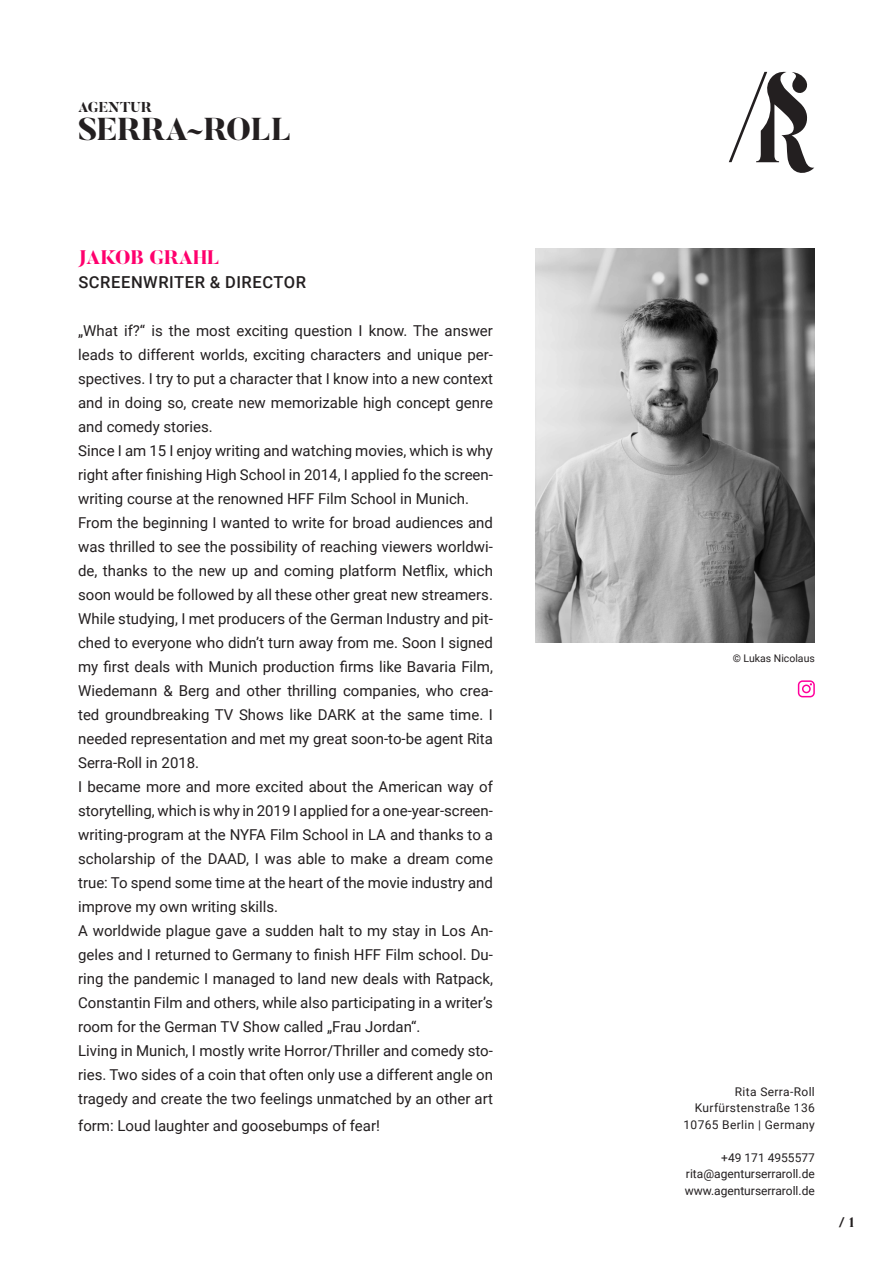
<style>
.page{position:relative;width:893px;height:1263px;background:#fff}
.page>*{position:absolute;margin:0;border:0;box-sizing:border-box;transform-origin:0 0}
.t1{font:800 31.5px "Butler";letter-spacing:-.01em;color:#231f20}
.t2{font:800 19.5px "Butler";color:#ff006d}
.t3{font:500 16.5px "Roboto";letter-spacing:.035em;color:#231f20}
.t4{font:15px/24px "Roboto";color:#231f20;text-align:justify}
.t5{font:800 14.25px "Butler";color:#231f20}
.t6{font:800 13.5px "Butler";color:#231f20}
.t7{font:12px/16.5px "Roboto";color:#231f20}
.t8{font:12px "Roboto";letter-spacing:.03em;color:#231f20}
.t9{font:10.5px "Roboto";color:#231f20}
</style>
<div class="page">
<img style="left:535px;top:249px;width:280px;height:393px">
<svg style="left:729px;top:72px;width:85px;height:101px"></svg>
<svg style="left:798px;top:680px;width:17px;height:17px"></svg>
<p class="t5" style="left:78px;top:98px;width:75px">AGENTUR</p>
<p class="t1" style="left:78px;top:109px;width:215px">SERRA~ROLL</p>
<p class="t2" style="left:78px;top:245px;width:143px">JAKOB GRAHL</p>
<p class="t3" style="left:78px;top:271px;width:229px">SCREENWRITER &amp; DIRECTOR</p>
<p class="t4" style="left:78px;top:318px;width:416px">„What if?“ is the most exciting question I know. The answer leads to different worlds, exciting characters and unique per&shy;spectives. I try to put a character that I know into a new context and in doing so, create new memorizable high concept genre and comedy stories.</p>
<p class="t4" style="left:78px;top:438px;width:416px">Since I am 15 I enjoy writing and watching movies, which is why right after finishing High School in 2014, I applied fo the screen&shy;writing course at the renowned HFF Film School in Munich.</p>
<p class="t4" style="left:78px;top:510px;width:416px">From the beginning I wanted to write for broad audiences and was thrilled to see the possibility of reaching viewers worldwi&shy;de, thanks to the new up and coming platform Netflix, which soon would be followed by all these other great new streamers.</p>
<p class="t4" style="left:78px;top:606px;width:416px">While studying, I met producers of the German Industry and pit&shy;ched to everyone who didn’t turn away from me. Soon I signed my first deals with Munich production firms like Bavaria Film, Wiedemann &amp; Berg and other thrilling companies, who crea&shy;ted groundbreaking TV Shows like DARK at the same time. I needed representation and met my great soon-to-be agent Rita Serra-Roll in 2018.</p>
<p class="t4" style="left:78px;top:774px;width:416px">I became more and more excited about the American way of storytelling, which is why in 2019 I applied for a one-year-screen&shy;writing-program at the NYFA Film School in LA and thanks to a scholarship of the DAAD, I was able to make a dream come true: To spend some time at the heart of the movie industry and improve my own writing skills.</p>
<p class="t4" style="left:78px;top:918px;width:416px">A worldwide plague gave a sudden halt to my stay in Los An&shy;geles and I returned to Germany to finish HFF Film school. Du&shy;ring the pandemic I managed to land new deals with Ratpack, Constantin Film and others, while also participating in a writer’s room for the German TV Show called „Frau Jordan“.</p>
<p class="t4" style="left:78px;top:1038px;width:416px">Living in Munich, I mostly write Horror/Thriller and comedy sto&shy;ries. Two sides of a coin that often only use a different angle on tragedy and create the two feelings unmatched by an other art</p>
<p class="t4" style="left:78px;top:1113px;width:303px">form: Loud laughter and goosebumps of fear!</p>
<p class="t9" style="left:733px;top:651px;width:84px">© Lukas Nicolaus</p>
<p class="t8" style="left:735px;top:1083px;width:82px">Rita Serra-Roll</p>
<p class="t8" style="left:695px;top:1099px;width:122px">Kurfürstenstraße 136</p>
<p class="t8" style="left:683px;top:1116px;width:133px">10765 Berlin | Germany</p>
<p class="t7" style="left:721px;top:1149px;width:95px">+49 171 4955577</p>
<p class="t7" style="left:685px;top:1165px;width:132px">rita@agenturserraroll.de www.agenturserraroll.de</p>
<p class="t6" style="left:839px;top:1214px;width:17px">/ 1</p>
</div>
